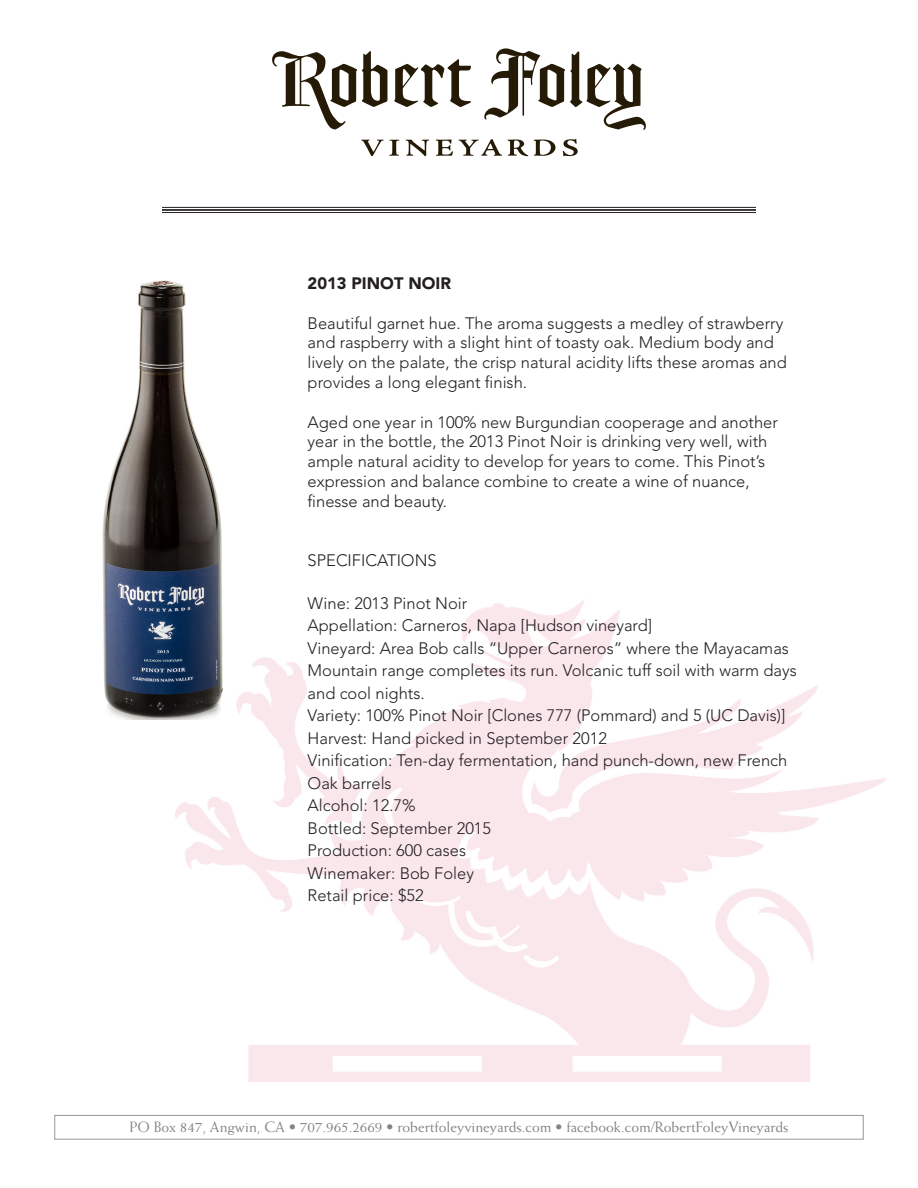
<style>
.page{position:relative;width:918px;height:1188px;background:#fff}
.page>*{position:absolute;margin:0;border:0;box-sizing:border-box;transform-origin:0 0}
.t1{font:300 16.5px/19.8px "Avenir";color:#231f20}
.t2{font:900 16.5px "Avenir";color:#231f20}
.t3{font:15px "Weiss";color:#808285}
</style>
<div class="page">
<img style="left:175px;top:600px;width:711px;height:481px">
<svg style="left:272px;top:51px;width:115px;height:79px"></svg>
<svg style="left:394px;top:59px;width:77px;height:48px"></svg>
<svg style="left:361px;top:140px;width:38px;height:16px"></svg>
<svg style="left:406px;top:140px;width:23px;height:16px"></svg>
<svg style="left:436px;top:140px;width:17px;height:16px"></svg>
<svg style="left:459px;top:139px;width:43px;height:17px"></svg>
<svg style="left:508px;top:140px;width:20px;height:16px"></svg>
<svg style="left:534px;top:140px;width:22px;height:16px"></svg>
<svg style="left:563px;top:139px;width:15px;height:17px"></svg>
<svg style="left:484px;top:48px;width:162px;height:82px"></svg>
<img style="left:102px;top:280px;width:125px;height:440px">
<hr style="left:162px;top:207px;width:594px;height:1px;background:#231f20">
<hr style="left:162px;top:209px;width:594px;height:2px;background:#231f20">
<hr style="left:162px;top:212px;width:594px;height:1px;background:#231f20">
<div style="left:54px;top:1115px;width:810px;height:25px;border:1px solid #939598"></div>
<p class="t2" style="left:308px;top:273px;width:145px">2013 PINOT NOIR</p>
<p class="t1" style="left:308px;top:313px;width:481px">Beautiful garnet hue. The aroma suggests a medley of strawberry and raspberry with a slight hint of toasty oak. Medium body and lively on the palate, the crisp natural acidity lifts these aromas and provides a long elegant finish.</p>
<p class="t1" style="left:308px;top:412px;width:472px">Aged one year in 100% new Burgundian cooperage and another year in the bottle, the 2013 Pinot Noir is drinking very well, with ample natural acidity to develop for years to come. This Pinot’s expression and balance combine to create a wine of nuance, finesse and beauty.</p>
<p class="t1" style="left:308px;top:551px;width:131px">SPECIFICATIONS</p>
<p class="t1" style="left:308px;top:593px;width:161px">Wine: 2013 Pinot Noir</p>
<p class="t1" style="left:308px;top:615px;width:346px">Appellation: Carneros, Napa [Hudson vineyard]</p>
<p class="t1" style="left:308px;top:637px;width:491px;line-height:22.5px">Vineyard: Area Bob calls “Upper Carneros” where the Mayacamas<br>Mountain range completes its run. Volcanic tuff soil with warm days and cool nights.</p>
<p class="t1" style="left:308px;top:705px;width:479px">Variety: 100% Pinot Noir [Clones 777 (Pommard) and 5 (UC Davis)]</p>
<p class="t1" style="left:308px;top:728px;width:301px">Harvest: Hand picked in September 2012</p>
<p class="t1" style="left:308px;top:749px;width:481px;line-height:22.5px">Vinification: Ten-day fermentation, hand punch-down, new French<br>Oak barrels</p>
<p class="t1" style="left:308px;top:795px;width:109px">Alcohol: 12.7%</p>
<p class="t1" style="left:308px;top:818px;width:185px">Bottled: September 2015</p>
<p class="t1" style="left:308px;top:840px;width:160px">Production: 600 cases</p>
<p class="t1" style="left:308px;top:863px;width:168px">Winemaker: Bob Foley</p>
<p class="t1" style="left:308px;top:885px;width:118px">Retail price: $52</p>
<p class="t3" style="left:129px;top:1118px;width:661px">PO Box 847, Angwin, CA • 707.965.2669 • robertfoleyvineyards.com • facebook.com/RobertFoleyVineyards</p>
</div>
